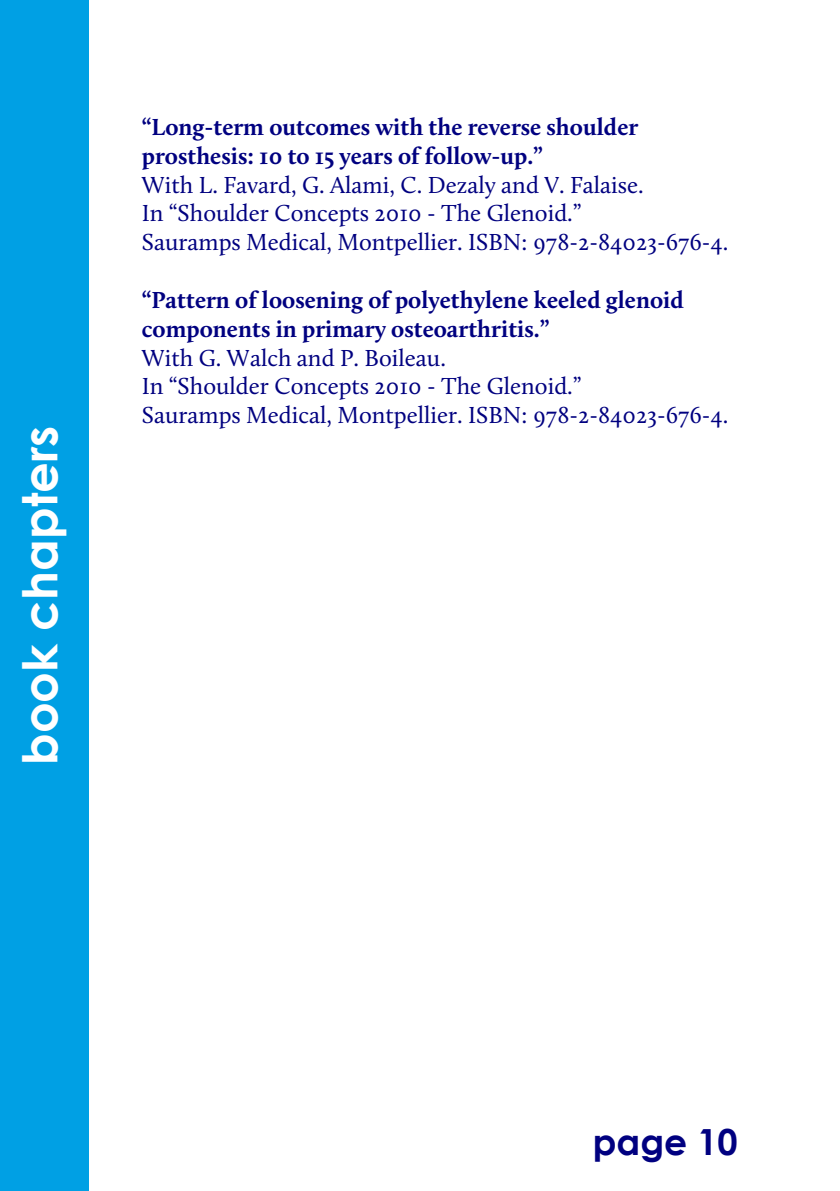
<style>
.page{position:relative;width:840px;height:1191px;background:#fff}
.page>*{position:absolute;margin:0;border:0;box-sizing:border-box;transform-origin:0 0}
.t1{font:700 48px "Century Gothic";color:#fff}
.t2{font:700 36px "Century Gothic";color:#000080}
.t3{font:24px/28.8px "Calluna";color:#000080}
.t4{font:700 24px/28.8px "Calluna";color:#000080}
</style>
<div class="page">
<div style="left:0;top:0;width:89px;height:1191px;background:#00a0e4"></div>
<h1 class="t1" style="left:21px;top:765px;width:341px;rotate:-90deg">book chapters</h1>
<p class="t4" style="left:142px;top:115px;width:497px">“Long-term outcomes with the reverse shoulder prosthesis: 10 to 15 years of follow-up.”</p>
<p class="t3" style="left:142px;top:172px;width:587px">With L. Favard, G. Alami, C. Dezaly and V. Falaise.<br>In “Shoulder Concepts 2010 - The Glenoid.”<br>Sauramps Medical, Montpellier. ISBN: 978-2-84023-676-4.</p>
<p class="t4" style="left:142px;top:287px;width:543px">“Pattern of loosening of polyethylene keeled glenoid components in primary osteoarthritis.”</p>
<p class="t3" style="left:142px;top:345px;width:587px">With G. Walch and P. Boileau.<br>In “Shoulder Concepts 2010 - The Glenoid.”<br>Sauramps Medical, Montpellier. ISBN: 978-2-84023-676-4.</p>
<h2 class="t2" style="left:592px;top:1128px;width:146px">page 10</h2>
</div>
